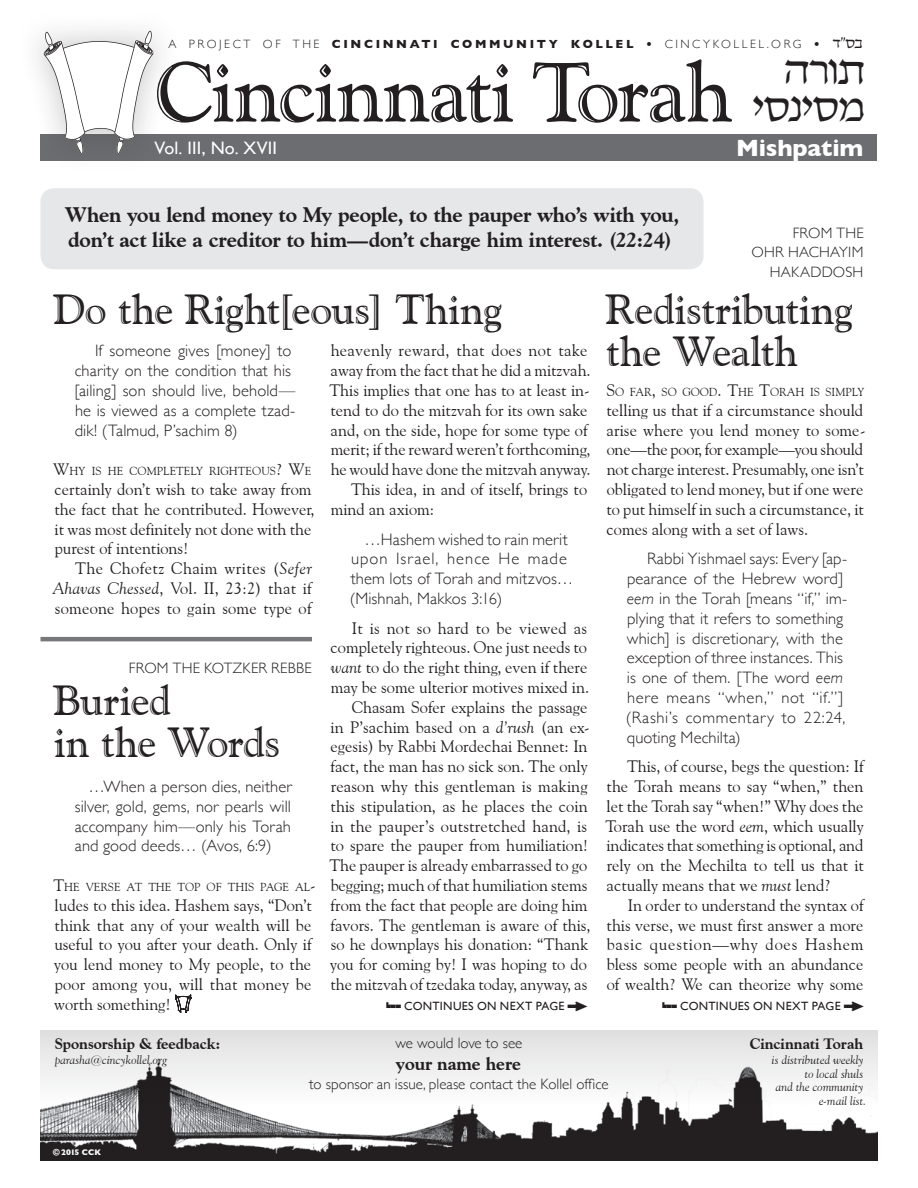
<style>
.page{position:relative;width:918px;height:1188px;background:#fff}
.page>*{position:absolute;margin:0;border:0;box-sizing:border-box;transform-origin:0 0}
.t1{font:84px "Goudy Handtooled BT";letter-spacing:-.01em;color:#231f20}
.t2{font:42px/42px "Goudy Handtooled BT";letter-spacing:-.01em;color:#231f20}
.t3{font:39px/37.5px "UD Hadar";color:#231f20}
.t4{font:700 24px "Gill Sans";color:#fff}
.t5{font:800 21px/25.2px "Goudy Old Style BT";letter-spacing:-.01em;color:#231f20}
.t6{font:18px "Gill Sans";letter-spacing:.01em;color:#fff}
.t7{font:800 18px "Goudy Old Style BT";color:#231f20}
.t8{font:16.5px/19.8px "Goudy Old Style BT";color:#231f20;text-align:justify}
.t9{font:300 16.5px/19.8px "Gill Sans";letter-spacing:.01em;color:#231f20}
.t10{font:16.5px "Goudy Old Style BT";letter-spacing:.02em;color:#231f20}
.t11{font:300 15px/19.8px "Gill Sans";letter-spacing:.015em;color:#231f20;text-align:right}
.t12{font:800 15px "Goudy Old Style BT";color:#231f20}
.t13{font:14.25px "UD Hadar";color:#231f20}
.t14{font:italic 12px/13.5px "Goudy Old Style BT";letter-spacing:.01em;color:#231f20;text-align:right}
.t15{font:300 12px "Gill Sans";letter-spacing:.215em;color:#231f20}
.t16{font:12px "Gill Sans";letter-spacing:.02em;color:#231f20}
.t17{font:11.55px "Goudy Old Style BT";color:#231f20}
.t18{font:700 8.25px "Gill Sans";letter-spacing:.03em;color:#fff}
.s1{font-weight:700}
.s2{font-family:"UD Hadar";font-weight:400;font-size:14.25px}
.s3{font-size:16.5px}
.s4{font-style:italic}
.s5{font-family:"P22 Underground Extras"}
.s6{font-size:9px}
</style>
<div class="page">
<div style="left:40px;top:134px;width:838px;height:27px;background:#6c6d70"></div>
<img style="left:40px;top:1030px;width:838px;height:131px">
<svg style="left:40px;top:1031px;width:838px;height:73px"></svg>
<div style="left:12px;top:0;width:165px;height:174px;background:#231f20;opacity:.26"></div>
<svg style="left:44px;top:31px;width:133px;height:123px"></svg>
<hr style="left:40px;top:637px;width:272px;height:4px;background:#76787b">
<div style="left:40px;top:188px;width:664px;height:81px;background:#e6e7e9;border-radius:14px"></div>
<svg style="left:175px;top:995px;width:16px;height:18px"></svg>
<p class="t15" style="left:169px;top:35px;width:696px">a project of the <span class="s1">CINC INNATI COMMUNITY KOLLEL •</span> cincykollel.org <span class="s1">•</span> <span class="s2">ד" ב</span></p>
<p class="t13" style="left:845px;top:36px;width:12px">ס</p>
<h1 class="t1" style="left:154px;top:40px;width:712px">Cincinnati Torah <sup>תור</sup></h1>
<h3 class="t3" style="left:752px;top:52px;width:114px;text-indent:31px">ה<br>סי סינ מ</h3>
<p class="t6" style="left:155px;top:137px;width:124px">VOL. III, NO. XVII</p>
<h3 class="t4" style="left:736px;top:128px;width:128px">M ISHPATIM</h3>
<p class="t5" style="left:65px;top:201px;width:616px">When you lend money to My people, to the pauper who’s with you, don’t act like a creditor to him—don’t charge him interest. (22:24)</p>
<p class="t11" style="left:752px;top:222px;width:114px">from the<br>Ohr Hachayim hakaddosh</p>
<h2 class="t2" style="left:605px;top:287px;width:249px">Redistributing the Wealth</h2>
<p class="t17" style="left:606px;top:385px;width:259px"><span class="s3">S</span>O FAR<span class="s3">,</span> SO GOOD<span class="s3">. T</span>HE <span class="s3">T</span>ORAH IS SIMPLY</p>
<p class="t8" style="left:607px;top:400px;width:261px;text-align:left">telling us that if a circumstance should arise where you lend money to some&shy;one—the poor, for example—you should not charge interest. Presumably, one isn’t obligated to lend money, but if one were to put himself in such a circumstance, it comes along with a set of laws.</p>
<p class="t9" style="left:626px;top:548px;width:223px;text-indent:21px">Rabbi Yishmael says: Every [ap&shy;pearance of the H ebrew word] <span class="s4">eem</span> in the Torah [means “if,” im&shy;plying that it refers to something which] is discretionary, with the exception of three instances. This is one of them. [The word <span class="s4">eem </span>here means “when,” not “if.”] (Rashi’s commentary to 22:24, quoting M echilta)</p>
<p class="t8" style="left:605px;top:756px;width:260px;text-indent:22px">This, of course, begs the question: If the Torah means to say “when,” then let the Torah say “when!” Why does the Torah use the word <span class="s4">eem</span>, which usually indicates that something is optional, and rely on the Mechilta to tell us that it actually means that we <span class="s4">must</span> lend?</p>
<p class="t8" style="left:607px;top:895px;width:259px;text-indent:21px">In order to understand the syntax of this verse, we must first answer a more basic question—why does Hashem bless some people with an abundance of wealth? We can theorize why some</p>
<h2 class="t2" style="left:53px;top:287px;width:451px">Do the Right[eous] Thing</h2>
<p class="t10" style="left:331px;top:341px;width:258px">heavenly reward, that does not take</p>
<p class="t8" style="left:331px;top:360px;width:261px">away from the fact that he did a mitzvah.</p>
<p class="t8" style="left:329px;top:380px;width:262px">This implies that one has to at least in-</p>
<p class="t8" style="left:331px;top:400px;width:258px">tend to do the mitzvah for its own sake</p>
<p class="t8" style="left:331px;top:420px;width:258px">and, on the side, hope for some type of</p>
<p class="t8" style="left:331px;top:440px;width:261px">merit; if the reward weren’t forthcoming,</p>
<p class="t8" style="left:331px;top:459px;width:261px">he would have done the mitzvah anyway.</p>
<p class="t8" style="left:351px;top:479px;width:238px">This idea, in and of itself, brings to</p>
<p class="t8" style="left:331px;top:499px;width:105px">mind an axiom:</p>
<p class="t9" style="left:350px;top:528px;width:225px;text-indent:15px">…Hashem wished to rain merit upon Israel, hence He made them lots of Torah and mitzvos… (M ishnah, Makkos 3:16)</p>
<p class="t8" style="left:329px;top:618px;width:263px;text-align:right">It is not so hard to be viewed as completely righteous. One just needs to <span class="s4">want</span> to do the right thing, even if there may be some ulterior motives mixed in.<br>Chasam Sofer explains the passage<br>in P’sachim based on a <span class="s4">d’rush</span> (an ex&shy;egesis) by Rabbi Mordechai Bennet: In fact, the man has no sick son. The only reason why this gentleman is making this stipulation, as he places the coin in the pauper’s outstretched hand, is to spare the pauper from humiliation!<br>The pauper is already embarrassed to go begging; much of that humiliation stems from the fact that people are doing him favors. The gentleman is aware of this, so he downplays his donation: “Thank you for coming by! I was hoping to do the mitzvah of tzedaka today, anyway, as</p>
<p class="t9" style="left:75px;top:340px;width:222px;text-indent:20px">If someone gives [money] to charity on the condition that his [ailing] son should live, behold— he is viewed as a complete tzad&shy;dik! (Talmud, P’sachim 8)</p>
<p class="t17" style="left:53px;top:464px;width:260px"><span class="s3">W</span>HY IS HE COMPLETELY RIGHTEOUS<span class="s3">? W</span>E</p>
<p class="t8" style="left:55px;top:479px;width:262px;text-align:left">certainly don’t wish to take away from the fact that he contributed. However, it was most definitely not done with the purest of intentions!</p>
<p class="t8" style="left:53px;top:558px;width:261px;text-indent:22px">The Chofetz Chaim writes (<span class="s4">Sefer Ahavas Chessed</span>, Vol. II, 23:2) that if someone hopes to gain some type of</p>
<p class="t11" style="left:129px;top:658px;width:184px">from the Kotzker rebbe</p>
<h2 class="t2" style="left:53px;top:679px;width:229px">Buried<br>in the Words</h2>
<p class="t9" style="left:75px;top:776px;width:220px;text-align:justify;text-indent:14px">…When a person dies, neither silver, gold, gems, nor pearls will accompany him—only his Torah and good deeds… (Avos, 6:9)</p>
<p class="t17" style="left:53px;top:880px;width:264px"><span class="s3">T</span>HE VERSE AT THE TOP OF THIS PAGE AL<span class="s3">-</span></p>
<p class="t8" style="left:54px;top:895px;width:259px">ludes to this idea. Hashem says, “Don’t think that any of your wealth will be useful to you after your death. Only if you lend money to My people, to the poor among you, will that money be worth something!</p>
<p class="t16" style="left:386px;top:999px;width:203px"><span class="s5">L55</span> CONTIN UES ON N EXT PAGE <span class="s5">p</span></p>
<p class="t16" style="left:662px;top:999px;width:203px"><span class="s5">L55</span> CONTIN UES ON N EXT PAGE <span class="s5">p</span></p>
<p class="t12" style="left:55px;top:1035px;width:167px">Sponsorship &amp; feedback:</p>
<p class="t14" style="left:55px;top:1053px;width:114px">parasha@cincykollel.org</p>
<p class="t18" style="left:53px;top:1146px;width:50px"><span class="s6">©</span>2015 CCK</p>
<p class="t11" style="left:395px;top:1033px;width:128px">we would love to see</p>
<p class="t7" style="left:396px;top:1052px;width:127px">your name here</p>
<p class="t11" style="left:309px;top:1074px;width:301px">to sponsor an issue, please contact the Kollel office</p>
<p class="t12" style="left:750px;top:1035px;width:115px">Cincinnati Torah</p>
<p class="t14" style="left:772px;top:1053px;width:96px">is distributed weekly to local shuls<br>and the community e-mail list.</p>
</div>
